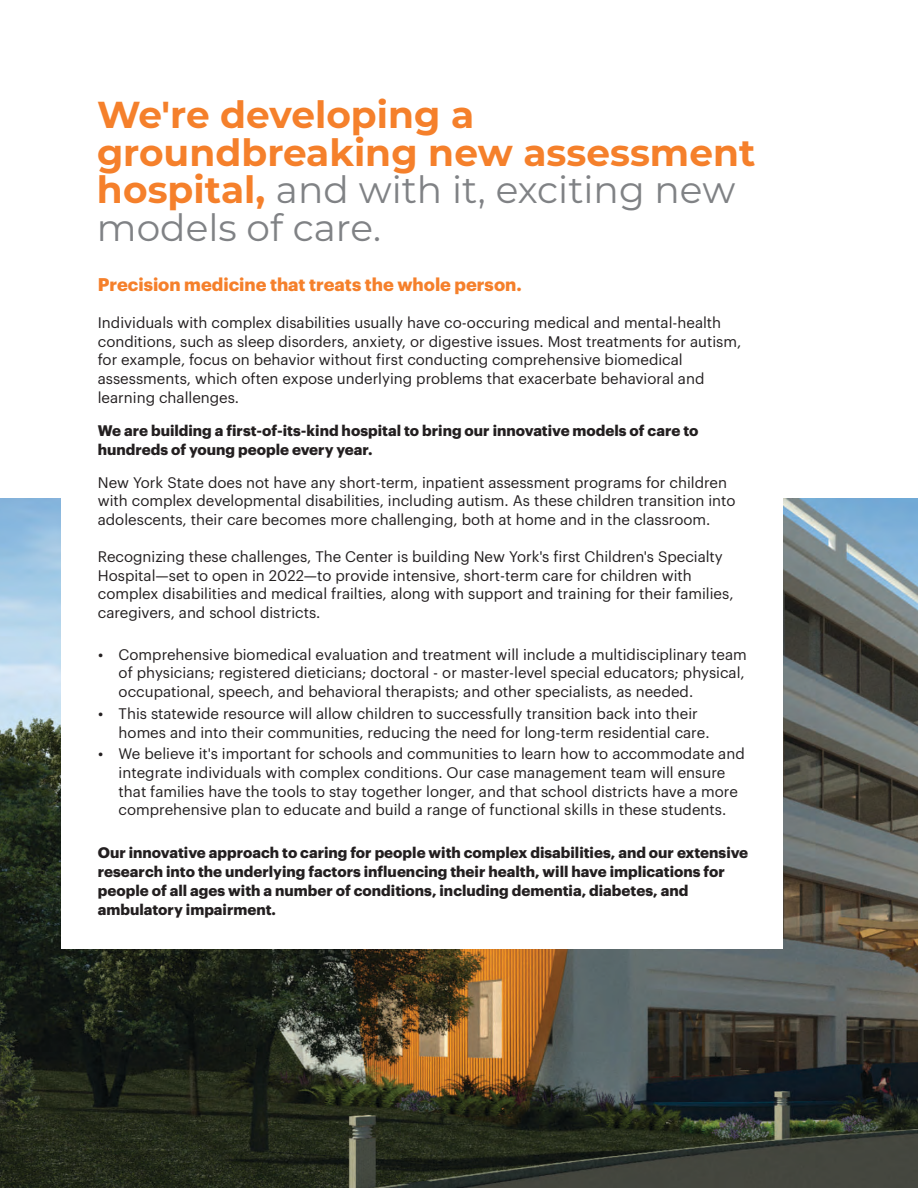
<style>
.page{position:relative;width:918px;height:1188px;background:#fff}
.page>*{position:absolute;margin:0;border:0;box-sizing:border-box;transform-origin:0 0}
.t1{font:700 37.5px/37.7px "Montserrat";color:#f5802b}
.t2{font:700 18px "Graphik";color:#f5802b}
.t3{font:15px/18.6px "Graphik";color:#231f20}
.t4{font:700 15px/19px "Graphik";color:#231f20}
.s1{font-weight:400;color:#808285}
</style>
<div class="page">
<img style="left:0;top:499px;width:918px;height:689px">
<div style="left:61px;top:484px;width:722px;height:465px;background:#fff"></div>
<h1 class="t1" style="left:97px;top:96px;width:660px">We're developing a groundbreaking new assessment hospital, <span class="s1">and with it, exciting new models of care.</span></h1>
<p class="t2" style="left:98px;top:276px;width:425px">Precision medicine that treats the whole person.</p>
<p class="t3" style="left:98px;top:314px;width:645px">Individuals with complex disabilities usually have co-occuring medical and mental-health conditions, such as sleep disorders, anxiety, or digestive issues. Most treatments for autism, for example, focus on behavior without first conducting comprehensive biomedical assessments, which often expose underlying problems that exacerbate behavioral and learning challenges.</p>
<p class="t4" style="left:98px;top:421px;width:602px">We are building a first-of-its-kind hospital to bring our innovative models of care to hundreds of young people every year.</p>
<p class="t3" style="left:98px;top:474px;width:639px">New York State does not have any short-term, inpatient assessment programs for children with complex developmental disabilities, including autism. As these children transition into adolescents, their care becomes more challenging, both at home and in the classroom.</p>
<p class="t3" style="left:98px;top:548px;width:637px">Recognizing these challenges, The Center is building New York's first Children's Specialty Hospital—set to open in 2022—to provide intensive, short-term care for children with complex disabilities and medical frailties, along with support and training for their families, caregivers, and school districts.</p>
<p class="t3" style="left:119px;top:646px;width:630px">Comprehensive biomedical evaluation and treatment will include a multidisciplinary team of physicians; registered dieticians; doctoral - or master-level special educators; physical, occupational, speech, and behavioral therapists; and other specialists, as needed.</p>
<p class="t3" style="left:119px;top:705px;width:592px">This statewide resource will allow children to successfully transition back into their homes and into their communities, reducing the need for long-term residential care.</p>
<p class="t3" style="left:119px;top:745px;width:628px">We believe it's important for schools and communities to learn how to accommodate and integrate individuals with complex conditions. Our case management team will ensure that families have the tools to stay together longer, and that school districts have a more comprehensive plan to educate and build a range of functional skills in these students.</p>
<p class="t4" style="left:98px;top:843px;width:652px">Our innovative approach to caring for people with complex disabilities, and our extensive research into the underlying factors influencing their health, will have implications for people of all ages with a number of conditions, including dementia, diabetes, and ambulatory impairment.</p>
</div>
